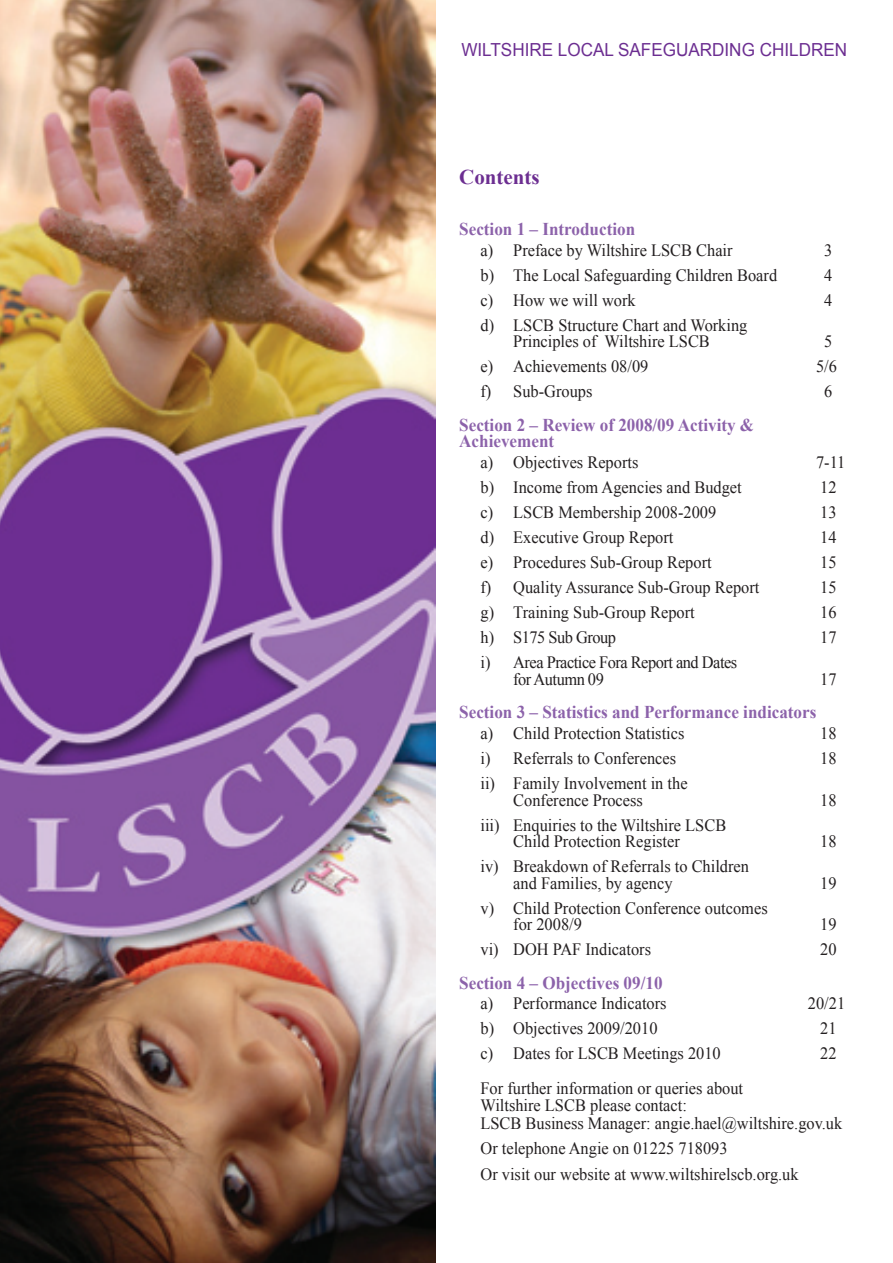
<style>
.page{position:relative;width:893px;height:1263px;background:#fff}
.page>*{position:absolute;margin:0;border:0;box-sizing:border-box;transform-origin:0 0}
.t1{font:700 21px "Times New Roman";color:#6c2e91}
.t2{font:700 18px/16.5px "Times New Roman";color:#8c62aa;scale:.95 1}
.t3{font:18px "Arial";color:#6c2e91;scale:.95 1}
.t4{font:17.25px/16.5px "Times New Roman";color:#231f20;scale:.95 1}
.t5{font:17.25px/16.5px "Times New Roman";letter-spacing:-.03em;color:#231f20;scale:.95 1}
</style>
<div class="page">
<img style="left:0;top:0;width:436px;height:1263px">
<p class="t3" style="left:461px;top:38px;width:408px">WILTSHIRE LOCAL SAFEGUARDING CHILDREN</p>
<p class="t1" style="left:459px;top:163px;width:82px">Contents</p>
<p class="t2" style="left:459px;top:220px;width:187px">Section 1 – Introduction</p>
<p class="t4" style="left:480px;top:242px;width:267px">a) Preface by Wiltshire LSCB Chair</p>
<p class="t4" style="left:824px;top:242px;width:10px">3</p>
<p class="t4" style="left:480px;top:267px;width:314px">b) The Local Safeguarding Children Board</p>
<p class="t4" style="left:824px;top:267px;width:10px">4</p>
<p class="t4" style="left:480px;top:292px;width:165px">c) How we will work</p>
<p class="t4" style="left:824px;top:292px;width:10px">4</p>
<p class="t4" style="left:480px;top:317px;width:282px;text-align:center">d) LSCB Structure Chart and Working<br>Principles of Wiltshire LSCB</p>
<p class="t4" style="left:824px;top:333px;width:10px">5</p>
<p class="t4" style="left:480px;top:358px;width:178px">e) Achievements 08/09</p>
<p class="t4" style="left:816px;top:358px;width:24px">5/6</p>
<p class="t4" style="left:480px;top:383px;width:119px">f) Sub-Groups</p>
<p class="t4" style="left:824px;top:383px;width:10px">6</p>
<p class="t2" style="left:459px;top:416px;width:312px">Section 2 – Review of 2008/09 Activity &amp;<br>Achievement</p>
<p class="t4" style="left:480px;top:454px;width:168px">a) Objectives Reports</p>
<p class="t4" style="left:816px;top:454px;width:32px">7-11</p>
<p class="t4" style="left:480px;top:479px;width:276px">b) Income from Agencies and Budget</p>
<p class="t4" style="left:820px;top:479px;width:19px">12</p>
<p class="t4" style="left:480px;top:504px;width:250px">c) LSCB Membership 2008-2009</p>
<p class="t4" style="left:820px;top:504px;width:19px">13</p>
<p class="t4" style="left:480px;top:529px;width:205px">d) Executive Group Report</p>
<p class="t4" style="left:820px;top:529px;width:19px">14</p>
<p class="t4" style="left:480px;top:554px;width:245px">e) Procedures Sub-Group Report</p>
<p class="t4" style="left:820px;top:554px;width:19px">15</p>
<p class="t4" style="left:480px;top:579px;width:295px">f) Quality Assurance Sub-Group Report</p>
<p class="t4" style="left:820px;top:579px;width:19px">15</p>
<p class="t4" style="left:480px;top:604px;width:227px">g) Training Sub-Group Report</p>
<p class="t4" style="left:820px;top:604px;width:19px">16</p>
<p class="t5" style="left:480px;top:629px;width:144px">h) S175 Sub Group</p>
<p class="t4" style="left:820px;top:629px;width:19px">17</p>
<p class="t5" style="left:513px;top:654px;width:237px;text-indent:-33px">i) Area Practice Fora Report and Dates for Autumn 09</p>
<p class="t4" style="left:820px;top:670px;width:19px">17</p>
<p class="t2" style="left:459px;top:703px;width:377px">Section 3 – Statistics and Performance indicators</p>
<p class="t4" style="left:480px;top:725px;width:216px">a) Child Protection Statistics</p>
<p class="t4" style="left:820px;top:725px;width:19px">18</p>
<p class="t4" style="left:480px;top:750px;width:207px">i) Referrals to Conferences</p>
<p class="t4" style="left:820px;top:750px;width:19px">18</p>
<p class="t4" style="left:513px;top:775px;width:185px;text-indent:-33px">ii) Family Involvement in the<br>Conference Process</p>
<p class="t4" style="left:820px;top:791px;width:19px">18</p>
<p class="t4" style="left:513px;top:816px;width:226px;text-indent:-33px">iii) Enquiries to the Wiltshire LSCB<br>Child Protection Register</p>
<p class="t4" style="left:513px;top:858px;width:250px;text-indent:-33px">iv) Breakdown of Referrals to Children and Families, by agency</p>
<p class="t4" style="left:513px;top:899px;width:269px;text-indent:-33px">v) Child Protection Conference outcomes for 2008/9</p>
<p class="t4" style="left:820px;top:833px;width:19px">18</p>
<p class="t4" style="left:820px;top:874px;width:19px">19</p>
<p class="t4" style="left:820px;top:916px;width:19px">19</p>
<p class="t4" style="left:480px;top:941px;width:181px">vi) DOH PAF Indicators</p>
<p class="t4" style="left:820px;top:941px;width:19px">20</p>
<p class="t2" style="left:459px;top:974px;width:215px">Section 4 – Objectives 09/10</p>
<p class="t4" style="left:480px;top:995px;width:197px">a) Performance Indicators</p>
<p class="t4" style="left:808px;top:995px;width:41px">20/21</p>
<p class="t4" style="left:480px;top:1020px;width:188px">b) Objectives 2009/2010</p>
<p class="t4" style="left:820px;top:1020px;width:19px">21</p>
<p class="t4" style="left:480px;top:1045px;width:254px">c) Dates for LSCB Meetings 2010</p>
<p class="t4" style="left:820px;top:1045px;width:19px">22</p>
<p class="t4" style="left:480px;top:1079px;width:382px;line-height:17.2px">For further information or queries about<br>Wiltshire LSCB please contact:<br>LSCB Business Manager: angie.hael@wiltshire.gov.uk</p>
<p class="t4" style="left:480px;top:1135px;width:336px;line-height:25.8px">Or telephone Angie on 01225 718093<br>Or visit our website at www.wiltshirelscb.org.uk</p>
</div>
